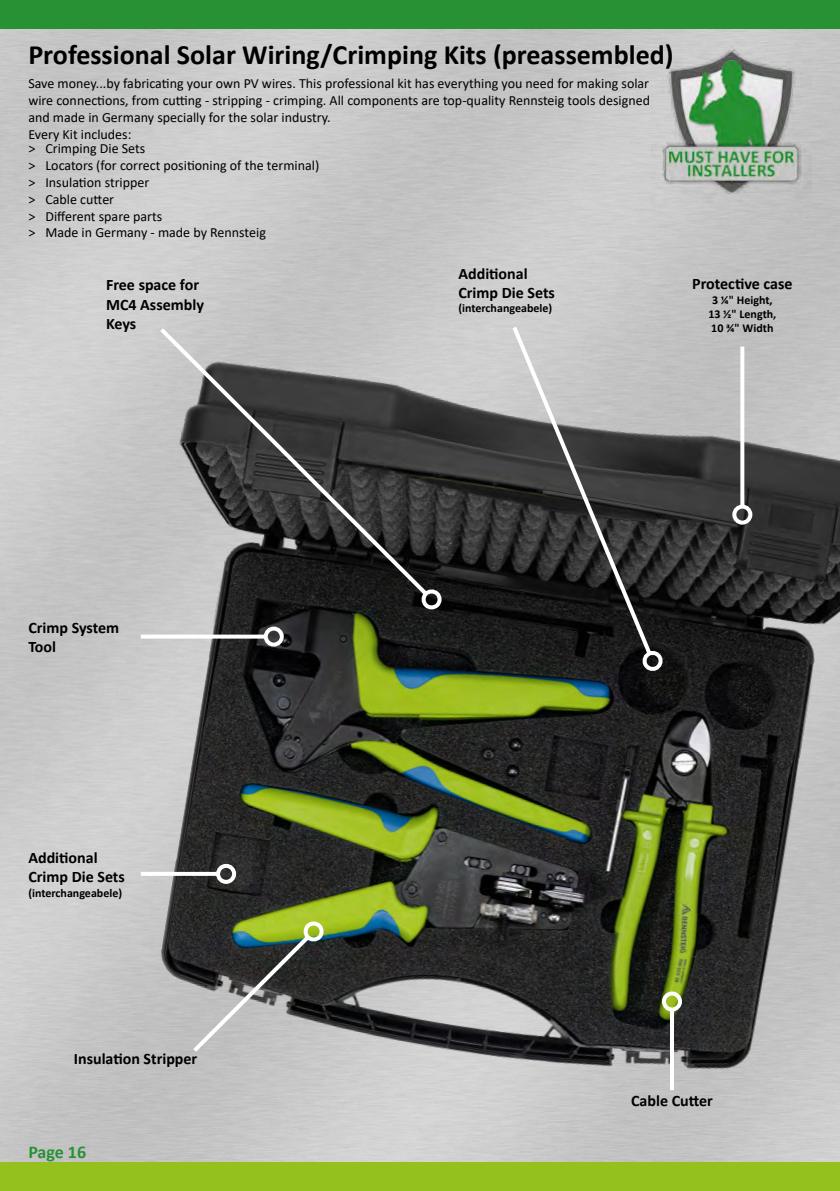
<style>
.page{position:relative;width:840px;height:1191px;background:#fff}
.page>*{position:absolute;margin:0;border:0;box-sizing:border-box;transform-origin:0 0}
.t1{font:700 28px "Calibri";color:#000}
.t2{font:700 18px "Calibri";letter-spacing:-.005em;color:#279134}
.t3{font:700 16px/19.2px "Calibri";color:#000}
.t4{font:14px/16.8px "Calibri";color:#000}
.t5{font:700 12px/14.4px "Calibri";color:#000;text-align:center}
</style>
<div class="page">
<img style="left:0;top:28px;width:839px;height:1134px">
<div style="left:0;top:0;width:839px;height:28px;background:#279134"></div>
<div style="left:0;top:1162px;width:839px;height:29px;background:#95c11f"></div>
<svg style="left:839px;top:0;width:1px;height:28px"></svg>
<svg style="left:839px;top:1162px;width:1px;height:29px"></svg>
<img style="left:54px;top:318px;width:785px;height:813px">
<svg style="left:156px;top:324px;width:275px;height:275px"></svg>
<svg style="left:417px;top:585px;width:29px;height:26px"></svg>
<svg style="left:141px;top:634px;width:122px;height:4px"></svg>
<div style="left:263px;top:626px;width:20px;height:20px;border:4px solid #fff;border-radius:50%"></div>
<hr style="left:141px;top:872px;width:77px;height:4px;background:#fff">
<div style="left:216px;top:864px;width:20px;height:20px;border:4px solid #fff;border-radius:50%"></div>
<svg style="left:509px;top:322px;width:145px;height:337px"></svg>
<svg style="left:639px;top:648px;width:25px;height:22px"></svg>
<svg style="left:189px;top:917px;width:136px;height:139px"></svg>
<svg style="left:669px;top:1011px;width:4px;height:79px"></svg>
<div style="left:661px;top:991px;width:20px;height:20px;border:4px solid #fff;border-radius:50%"></div>
<svg style="left:740px;top:346px;width:4px;height:158px"></svg>
<div style="left:732px;top:504px;width:20px;height:20px;border:4px solid #fff;border-radius:50%"></div>
<img style="left:651px;top:43px;width:160px;height:159px">
<h1 class="t1" style="left:28px;top:34px;width:646px">Professional Solar Wiring/Crimping Kits (preassembled)</h1>
<p class="t4" style="left:28px;top:75px;width:623px">Save money...by fabricating your own PV wires. This professional kit has everything you need for making solar wire connections, from cutting - stripping - crimping. All components are top-quality Rennsteig tools designed and made in Germany specially for the solar industry.<br>Every Kit includes:</p>
<p class="t4" style="left:28px;top:140px;width:292px">˃ Crimping Die Sets<br>˃ Locators (for correct positioning of the terminal) ˃ Insulation stripper<br>˃ Cable cutter<br>˃ Different spare parts<br>˃ Made in Germany - made by Rennsteig</p>
<p class="t3" style="left:106px;top:275px;width:99px">Free space for<br>MC4 Assembly<br>Keys</p>
<p class="t3" style="left:458px;top:264px;width:98px">Additional<br>Crimp Die Sets</p>
<p class="t5" style="left:458px;top:301px;width:95px">(interchangeabele)</p>
<p class="t3" style="left:691px;top:274px;width:102px">Protective case</p>
<p class="t5" style="left:708px;top:292px;width:70px">3 ¼" Height,<br>13 ½" Length,<br>10 ¾" Width</p>
<p class="t3" style="left:28px;top:618px;width:92px">Crimp System<br>Tool</p>
<p class="t3" style="left:28px;top:848px;width:98px">Additional<br>Crimp Die Sets</p>
<p class="t5" style="left:28px;top:885px;width:95px">(interchangeabele)</p>
<p class="t3" style="left:74px;top:1048px;width:125px">Insulation Stripper</p>
<p class="t2" style="left:28px;top:1139px;width:59px">Page 16</p>
<p class="t3" style="left:630px;top:1091px;width:83px">Cable Cutter</p>
</div>
